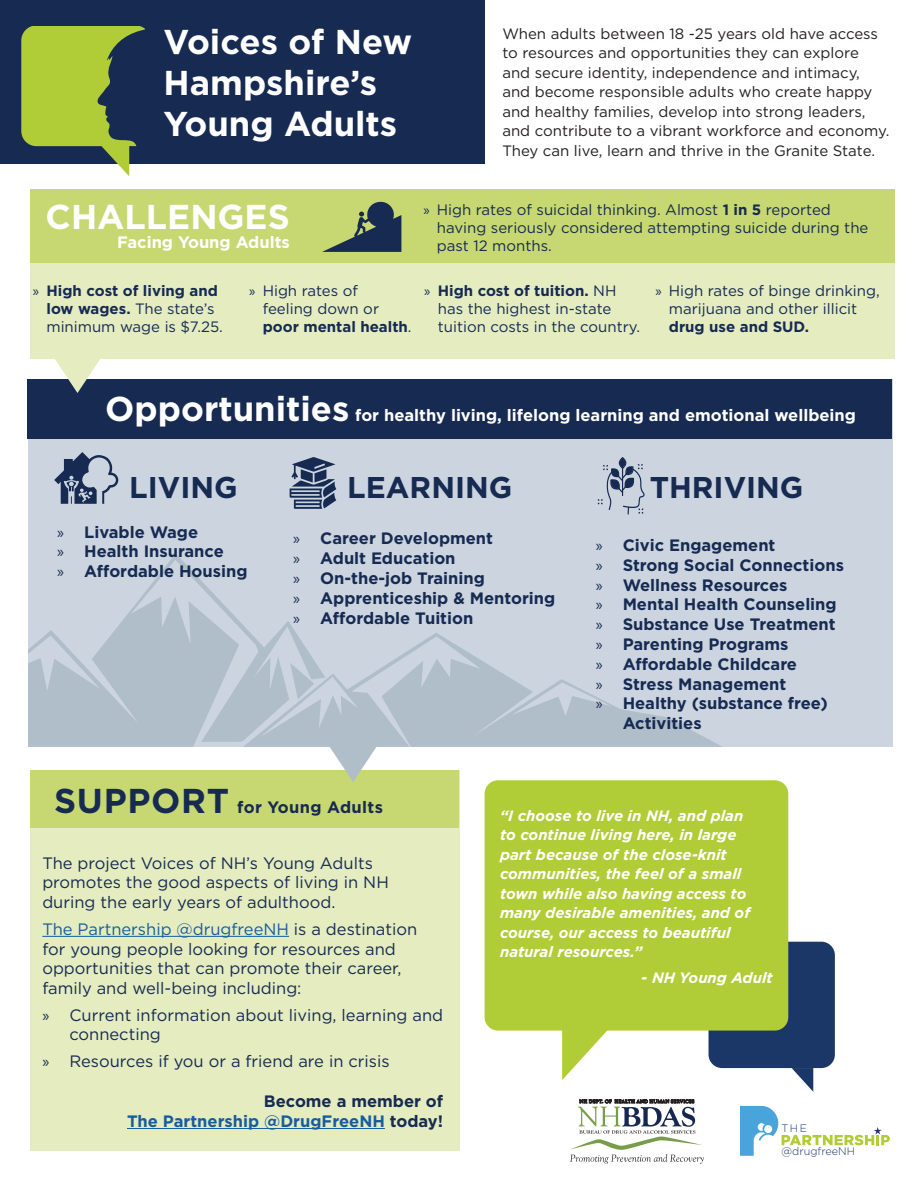
<style>
.page{position:relative;width:918px;height:1188px;background:#fff}
.page>*{position:absolute;margin:0;border:0;box-sizing:border-box;transform-origin:0 0}
.t1{font:700 34.5px/41.4px "Gotham";color:#fff}
.t2{font:700 30px "Gotham";color:#162a52}
.t3{font:700 16.5px/19.8px "Gotham";color:#162a52}
.t4{font:16.5px/19.8px "Gotham";color:#162a52}
.t5{font:700 16.5px "Gotham";color:#fff}
.t6{font:700 16.5px/19.8px "Gotham";color:#175d9e;text-align:right}
.t7{font:700 16.5px "Gotham";letter-spacing:.02em;color:#162a52}
.t8{font:15px/18px "Gotham";color:#162a52}
.t9{font:15px/19.5px "Gotham";color:#231f20}
.t10{font:italic 700 15px/19.5px "Gotham";color:#fff}
.t11{font:700 15px "Gotham";color:#162a52}
.t12{font:300 10.8px "Gotham";color:#1c3668}
.t13{font:700 4.8px "Goudy Old Style T";letter-spacing:.04em;color:#231f20}
.s1{font-family:"Myriad Pro"}
.s2{font-weight:700}
.s3{font-size:34.5px}
.s4{font-family:"Myriad Pro";font-weight:400}
.s5{color:#175d9e}
.s6{color:#162a52}
</style>
<div class="page">
<div style="left:709px;top:942px;width:126px;height:126px;background:#1b3768;border-radius:14px"></div>
<svg style="left:792px;top:1068px;width:21px;height:24px"></svg>
<div style="left:28px;top:380px;width:865px;height:367px;background:#ccd5df"></div>
<svg style="left:28px;top:554px;width:694px;height:193px"></svg>
<div style="left:30px;top:189px;width:865px;height:169px;background:#e4ecc0"></div>
<div style="left:30px;top:770px;width:429px;height:380px;background:#e4ecc0"></div>
<div style="left:27px;top:380px;width:865px;height:59px;background:#162a52"></div>
<div style="left:0;top:0;width:485px;height:163px;background:#162a52"></div>
<svg style="left:51px;top:358px;width:53px;height:35px"></svg>
<svg style="left:54px;top:452px;width:65px;height:52px"></svg>
<svg style="left:21px;top:26px;width:124px;height:150px"></svg>
<svg style="left:740px;top:1106px;width:150px;height:50px"></svg>
<svg style="left:570px;top:1106px;width:134px;height:58px"></svg>
<div style="left:485px;top:780px;width:303px;height:251px;background:#b0cc36;border-radius:14px"></div>
<svg style="left:562px;top:1030px;width:47px;height:50px"></svg>
<svg style="left:290px;top:457px;width:46px;height:52px"></svg>
<svg style="left:598px;top:457px;width:47px;height:58px"></svg>
<div style="left:30px;top:770px;width:429px;height:57px;background:#c7d872"></div>
<hr style="left:42px;top:936px;width:247px;height:1px;background:#175d9e">
<hr style="left:127px;top:1128px;width:258px;height:1px;background:#175d9e">
<div style="left:30px;top:189px;width:865px;height:74px;background:#c7d872"></div>
<svg style="left:322px;top:201px;width:79px;height:51px"></svg>
<svg style="left:327px;top:743px;width:52px;height:39px"></svg>
<h1 class="t1" style="left:164px;top:20px;width:250px">Voices of New<br>Hampshire’s<br>Young Adults</h1>
<p class="t9" style="left:502px;top:24px;width:389px">When adults between 18 -25 years old have access to resources and opportunities they can explore and secure identity, independence and intimacy, and become responsible adults who create happy and healthy families, develop into strong leaders, and contribute to a vibrant workforce and economy.<br>They can live, learn and thrive in the Granite State.</p>
<h1 class="t1" style="left:46px;top:195px;width:246px">CHALLENGES</h1>
<p class="t5" style="left:117px;top:232px;width:174px">Facing Young Adults</p>
<p class="t8" style="left:437px;top:200px;width:433px;text-indent:-14px"><span class="s1">»</span> High rates of suicidal thinking. Almost <span class="s2">1 in 5</span> reported having seriously considered attempting suicide during the past 12 months.</p>
<p class="t8" style="left:46px;top:281px;width:178px;text-indent:-14px"><span class="s1">»</span> <span class="s2">High cost of living and low wages.</span> The state’s minimum wage is $7.25.</p>
<p class="t8" style="left:263px;top:281px;width:150px;text-indent:-14px"><span class="s1">»</span> High rates of feeling down or <span class="s2">poor mental health</span>.</p>
<p class="t8" style="left:438px;top:281px;width:204px;text-indent:-14px"><span class="s1">»</span> <span class="s2">High cost of tuition.</span> NH has the highest in-state tuition costs in the country.</p>
<p class="t8" style="left:655px;top:281px;width:226px;text-align:center"><span class="s1">»</span> High rates of binge drinking, marijuana and other illicit</p>
<p class="t11" style="left:669px;top:317px;width:142px">drug use and SUD.</p>
<p class="t5" style="left:105px;top:404px;width:752px"><span class="s3">Opportunities</span> for healthy living, lifelong learning and emotional wellbeing</p>
<h2 class="t2" style="left:129px;top:467px;width:110px">LIVING</h2>
<p class="t3" style="left:57px;top:522px;width:192px"><span class="s4">»</span> Livable Wage<br><span class="s4">»</span> Health Insurance<br><span class="s4">»</span> Affordable Housing</p>
<h2 class="t2" style="left:347px;top:467px;width:167px">LEARNING</h2>
<p class="t3" style="left:293px;top:528px;width:264px"><span class="s4">»</span> Career Development<br><span class="s4">»</span> Adult Education<br><span class="s4">»</span> On-the-job Training<br><span class="s4">»</span> Apprenticeship &amp; Mentoring <span class="s4">»</span> Affordable Tuition</p>
<h2 class="t2" style="left:650px;top:467px;width:155px">THRIVING</h2>
<p class="t3" style="left:596px;top:535px;width:181px"><span class="s4">»</span> Civic Engagement</p>
<p class="t3" style="left:596px;top:555px;width:250px"><span class="s4">»</span> Strong Social Connections</p>
<p class="t3" style="left:596px;top:575px;width:193px"><span class="s4">»</span> Wellness Resources</p>
<p class="t3" style="left:596px;top:595px;width:243px"><span class="s4">»</span> Mental Health Counseling</p>
<p class="t3" style="left:596px;top:614px;width:241px"><span class="s4">»</span> Substance Use Treatment</p>
<p class="t3" style="left:596px;top:634px;width:194px"><span class="s4">»</span> Parenting Programs</p>
<p class="t3" style="left:596px;top:654px;width:203px"><span class="s4">»</span> Affordable Childcare</p>
<p class="t3" style="left:596px;top:674px;width:192px"><span class="s4">»</span> Stress Management</p>
<p class="t3" style="left:596px;top:694px;width:234px"><span class="s4">»</span> Healthy (substance free)</p>
<p class="t3" style="left:623px;top:713px;width:80px">Activities</p>
<p class="t7" style="left:54px;top:797px;width:330px"><span class="s3">SUPPORT</span> for Young Adults</p>
<p class="t4" style="left:42px;top:852px;width:348px">The project Voices of NH’s Young Adults promotes the good aspects of living in NH during the early years of adulthood.</p>
<p class="t4" style="left:42px;top:919px;width:376px"><span class="s5">The Partnership @drugfreeNH</span> is a destination for young people looking for resources and opportunities that can promote their career, family and well-being including:</p>
<p class="t4" style="left:69px;top:1005px;width:375px;text-indent:-27px"><span class="s1">»</span> Current information about living, learning and connecting</p>
<p class="t4" style="left:42px;top:1051px;width:349px"><span class="s1">»</span> Resources if you or a friend are in crisis</p>
<p class="t6" style="left:127px;top:1091px;width:318px"><span class="s6">Become a member of<br></span>The Partnership @DrugFreeNH <span class="s6">today!</span></p>
<p class="t10" style="left:500px;top:805px;width:252px">“I choose to live in NH, and plan to continue living here, in large part because of the close-knit communities, the feel of a small town while also having access to many desirable amenities, and of course, our access to beautiful natural resources.”</p>
<p class="t10" style="left:641px;top:968px;width:133px">- NH Young Adult</p>
<p class="t13" style="left:579px;top:1099px;width:116px">NH DEPT. OF HEALTH AND HUMAN SERVICES</p>
<p class="t12" style="left:782px;top:1122px;width:27px">THE</p>
<p class="t12" style="left:782px;top:1145px;width:75px">@drugfreeNH</p>
</div>
